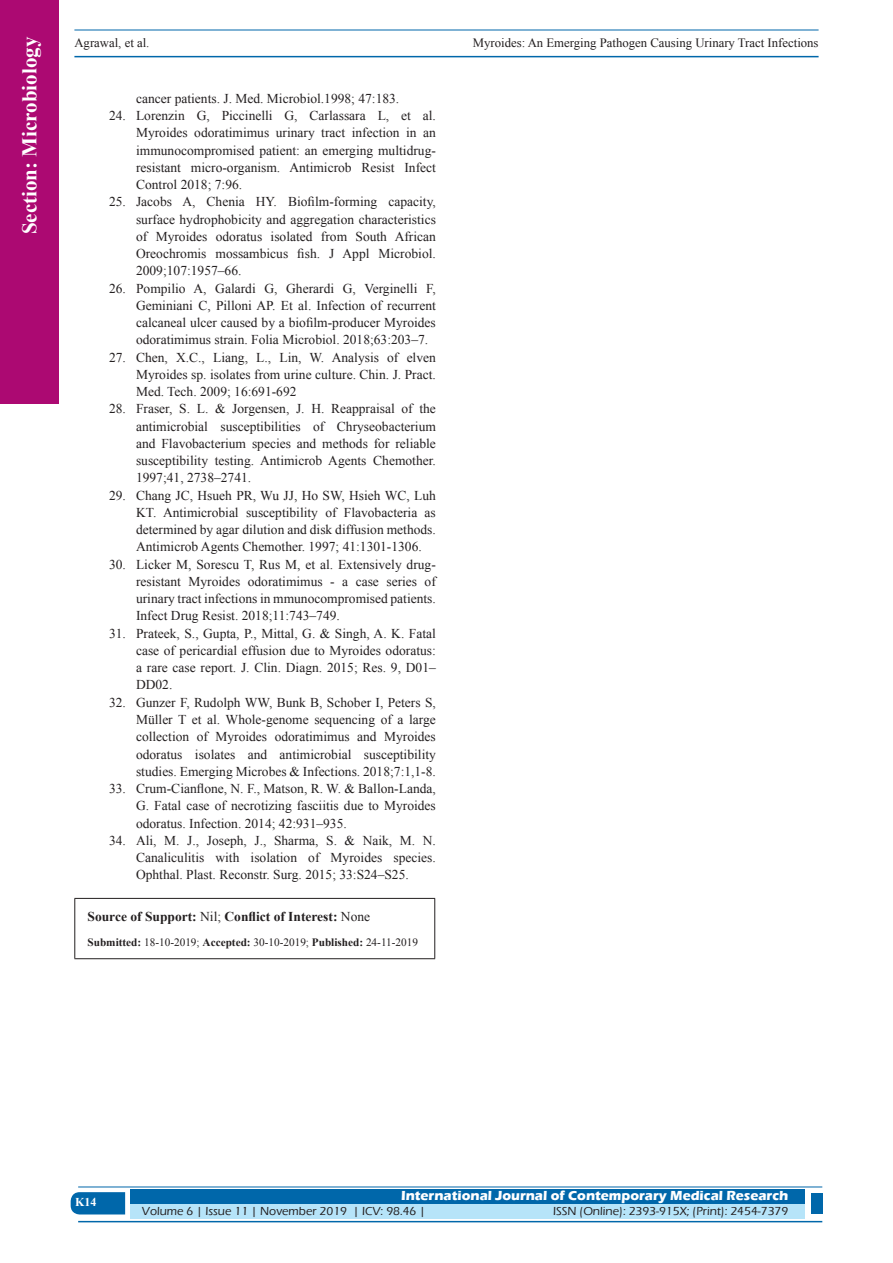
<style>
.page{position:relative;width:893px;height:1263px;background:#fff}
.page>*{position:absolute;margin:0;border:0;box-sizing:border-box;transform-origin:0 0}
.t1{font:700 21px "Times New Roman";color:#fff}
.t2{font:13.5px/17.2px "Times New Roman";color:#231f20;text-align:justify}
.t3{font:700 13.5px "Eras ITC";color:#fff}
.SOS_New{font:700 13.5px "Times New Roman";color:#231f20}
.t4{font:12.75px "Times New Roman";color:#231f20}
.t5{font:500 12px "Eras ITC";color:#231f20}
.t6{font:700 12px "Times New Roman";color:#fff}
.SOS_New-2{font:11.25px "Times New Roman";color:#231f20}
.s1{font-weight:400}
.s2{font-weight:700}
</style>
<div class="page">
<hr style="left:74px;top:30px;width:745px;height:1px;background:#0067aa">
<hr style="left:74px;top:56px;width:745px;height:1px;background:#0067aa">
<svg style="left:71px;top:1192px;width:54px;height:22px"></svg>
<div style="left:130px;top:1189px;width:674px;height:15px;background:#0067aa"></div>
<div style="left:130px;top:1204px;width:674px;height:15px;background:#b6e4f9"></div>
<hr style="left:78px;top:1186px;width:744px;height:1px;background:#0067aa">
<hr style="left:78px;top:1221px;width:744px;height:1px;background:#0067aa">
<div style="left:811px;top:1193px;width:11px;height:21px;background:#0067aa"></div>
<div style="left:0;top:0;width:59px;height:404px;background:#ac0972"></div>
<hr style="left:74px;top:898px;width:361px;height:1px;background:#231f20">
<hr style="left:74px;top:899px;width:1px;height:59px;background:#231f20">
<hr style="left:434px;top:899px;width:1px;height:59px;background:#231f20">
<hr style="left:74px;top:958px;width:361px;height:1px;background:#231f20">
<h1 class="t1" style="left:15px;top:234px;width:199px;rotate:-90deg">Section: Microbiology</h1>
<p class="t4" style="left:74px;top:35px;width:77px">Agrawal, et al.</p>
<p class="t4" style="left:473px;top:35px;width:347px">Myroides: An Emerging Pathogen Causing Urinary Tract Infections</p>
<p class="t2" style="left:136px;top:90px;width:265px">cancer patients. J. Med. Microbiol.1998; 47:183.</p>
<p class="t2" style="left:136px;top:107px;width:301px;text-indent:-27px">24. Lorenzin G, Piccinelli G, Carlassara L, et al.<br>Myroides odoratimimus urinary tract infection in an immunocompromised patient: an emerging multidrug&shy;resistant micro-organism. Antimicrob Resist Infect Control 2018; 7:96.</p>
<p class="t2" style="left:136px;top:193px;width:301px;text-indent:-27px">25. Jacobs A, Chenia HY. Biofilm-forming capacity, surface hydrophobicity and aggregation characteristics of Myroides odoratus isolated from South African Oreochromis mossambicus fish. J Appl Microbiol.<br>2009;107:1957–66.</p>
<p class="t2" style="left:136px;top:279px;width:301px;text-indent:-27px">26. Pompilio A, Galardi G, Gherardi G, Verginelli F, Geminiani C, Pilloni AP. Et al. Infection of recurrent calcaneal ulcer caused by a biofilm-producer Myroides odoratimimus strain. Folia Microbiol. 2018;63:203–7.</p>
<p class="t2" style="left:136px;top:348px;width:301px;text-indent:-27px">27. Chen, X.C., Liang, L., Lin, W. Analysis of elven Myroides sp. isolates from urine culture. Chin. J. Pract.<br>Med. Tech. 2009; 16:691-692</p>
<p class="t2" style="left:136px;top:400px;width:301px;text-indent:-27px">28. Fraser, S. L. &amp; Jorgensen, J. H. Reappraisal of the antimicrobial susceptibilities of Chryseobacterium and Flavobacterium species and methods for reliable susceptibility testing. Antimicrob Agents Chemother.<br>1997;41, 2738–2741.</p>
<p class="t2" style="left:136px;top:486px;width:301px;text-indent:-27px">29. Chang JC, Hsueh PR, Wu JJ, Ho SW, Hsieh WC, Luh KT. Antimicrobial susceptibility of Flavobacteria as determined by agar dilution and disk diffusion methods.<br>Antimicrob Agents Chemother. 1997; 41:1301-1306.</p>
<p class="t2" style="left:136px;top:555px;width:301px;text-indent:-27px">30. Licker M, Sorescu T, Rus M, et al. Extensively drug&shy;resistant Myroides odoratimimus - a case series of urinary tract infections in mmunocompromised patients.<br>Infect Drug Resist. 2018;11:743–749.</p>
<p class="t2" style="left:136px;top:624px;width:301px;text-indent:-27px">31. Prateek, S., Gupta, P., Mittal, G. &amp; Singh, A. K. Fatal case of pericardial effusion due to Myroides odoratus: a rare case report. J. Clin. Diagn. 2015; Res. 9, D01– DD02.</p>
<p class="t2" style="left:136px;top:693px;width:301px;text-indent:-27px">32. Gunzer F, Rudolph WW, Bunk B, Schober I, Peters S, Müller T et al. Whole-genome sequencing of a large collection of Myroides odoratimimus and Myroides odoratus isolates and antimicrobial susceptibility studies. Emerging Microbes &amp; Infections. 2018;7:1,1-8.</p>
<p class="t2" style="left:136px;top:780px;width:301px;text-indent:-27px">33. Crum-Cianflone, N. F., Matson, R. W. &amp; Ballon-Landa, G. Fatal case of necrotizing fasciitis due to Myroides odoratus. Infection. 2014; 42:931–935.</p>
<p class="t2" style="left:136px;top:831px;width:301px;text-indent:-27px">34. Ali, M. J., Joseph, J., Sharma, S. &amp; Naik, M. N.<br>Canaliculitis with isolation of Myroides species.<br>Ophthal. Plast. Reconstr. Surg. 2015; 33:S24–S25.</p>
<p class="SOS_New" style="left:88px;top:907px;width:284px">Source of Support: <span class="s1">Nil;</span> Conflict of Interest: <span class="s1">None</span></p>
<p class="SOS_New-2" style="left:88px;top:935px;width:332px"><span class="s2">Submitted:</span> 18-10-2019; <span class="s2">Accepted:</span> 30-10-2019; <span class="s2">Published:</span> 24-11-2019</p>
<p class="t6" style="left:75px;top:1194px;width:23px">K14</p>
<p class="t3" style="left:401px;top:1188px;width:389px">International Journal of Contemporary Medical Research</p>
<p class="t5" style="left:142px;top:1204px;width:285px">Volume 6 | Issue 11 | November 2019 | ICV: 98.46 |</p>
<p class="t5" style="left:553px;top:1204px;width:237px">ISSN (Online): 2393-915X; (Print): 2454-7379</p>
</div>
